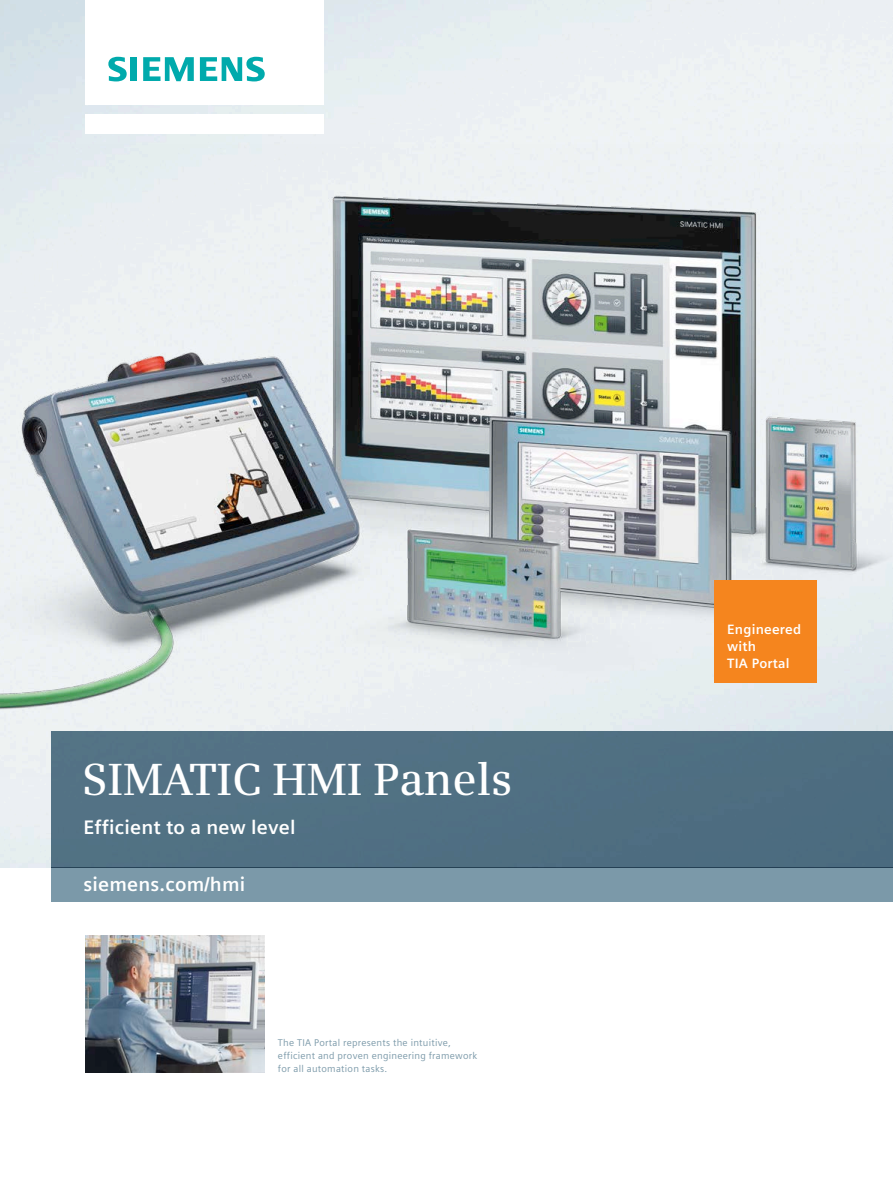
<style>
.page{position:relative;width:893px;height:1191px;background:#fff}
.page>*{position:absolute;margin:0;border:0;box-sizing:border-box;transform-origin:0 0}
.t1{font:600 45px "Siemens Serif";letter-spacing:-.005em;color:#fff}
.t2{font:700 19.5px "Siemens Sans Global";letter-spacing:.01em;color:#fff}
.t3{font:700 13.5px/17px "Siemens Sans Global";letter-spacing:.015em;color:#fff}
.t4{font:9.75px/12.8px "Siemens Sans Global";letter-spacing:.025em;color:#7b99a9}
</style>
<div class="page">
<img style="left:0;top:145px;width:893px;height:632px">
<img style="left:85px;top:935px;width:180px;height:137px">
<svg style="left:108px;top:57px;width:19px;height:24px"></svg>
<div style="left:130px;top:57px;width:7px;height:24px;background:#00aaac"></div>
<svg style="left:143px;top:57px;width:51px;height:24px"></svg>
<svg style="left:200px;top:57px;width:65px;height:24px"></svg>
<div style="left:714px;top:580px;width:102px;height:102px;background:#f5851e"></div>
<div style="left:51px;top:731px;width:842px;height:136px;background:#507083"></div>
<div style="left:51px;top:867px;width:842px;height:34px;background:#7b99a9"></div>
<h1 class="t1" style="left:82px;top:753px;width:431px">SIMATIC HMI Panels</h1>
<h2 class="t2" style="left:83px;top:812px;width:214px">Efficient to a new level</h2>
<h2 class="t2" style="left:83px;top:869px;width:163px">siemens.com/hmi</h2>
<p class="t4" style="left:278px;top:1036px;width:201px">The TIA Portal represents the intuitive, efficient and proven engineering framework for all automation tasks.</p>
<h3 class="t3" style="left:727px;top:621px;width:75px">Engineered with<br>TIA Portal</h3>
</div>
